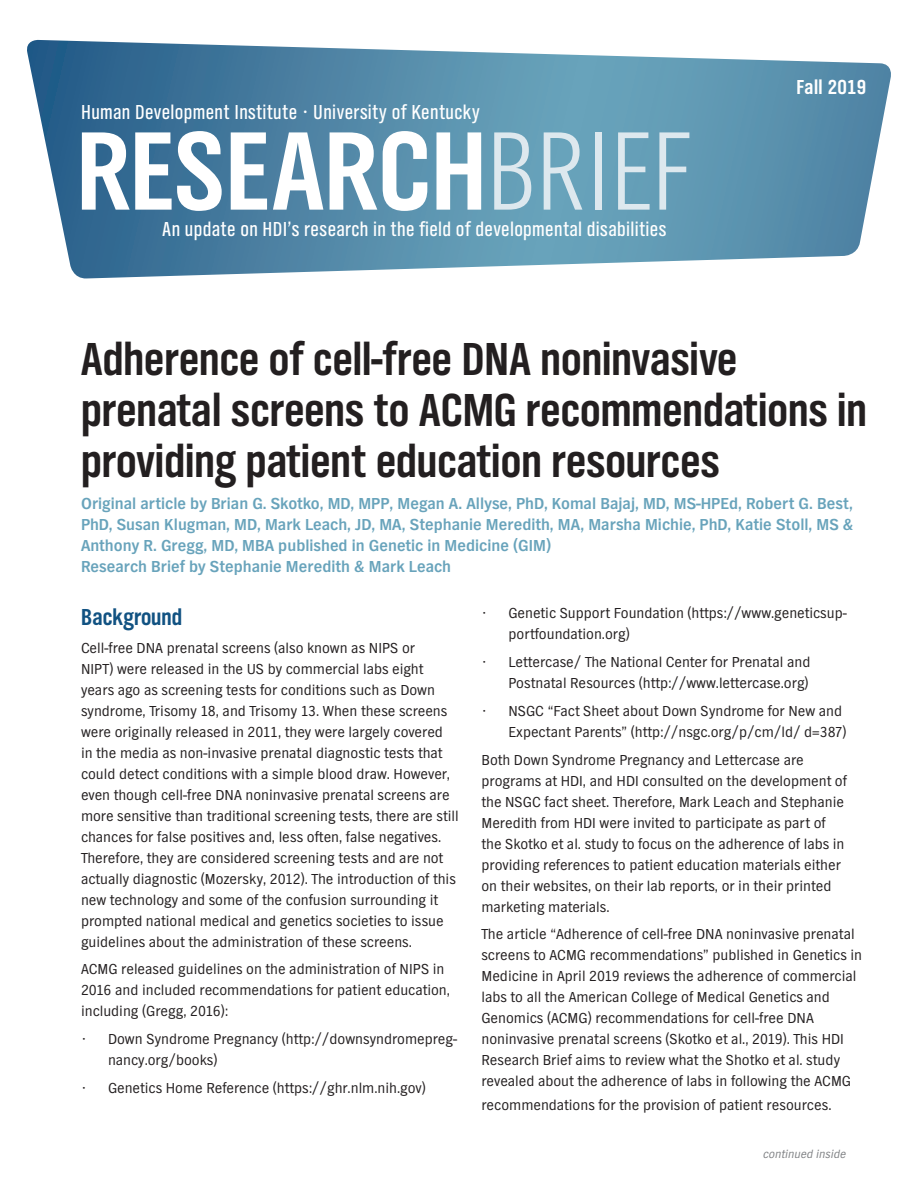
<style>
.page{position:relative;width:918px;height:1188px;background:#fff}
.page>*{position:absolute;margin:0;border:0;box-sizing:border-box;transform-origin:0 0}
.t1{font:700 115.8px "TV Nord Cond EF";color:#fff}
.t2{font:700 48px/51px "TV Nord Cond EF";color:#231f20}
.t3{font:700 24px "TV Nord Cond EF";letter-spacing:.005em;color:#115282}
.t4{font:21px "TV Nord Cond EF";letter-spacing:.015em;color:#fff}
.t5{font:700 21px "TV Nord Cond EF";letter-spacing:.015em;color:#fff}
.t6{font:700 16.5px/21px "TV Nord EF";color:#68a3bb}
.t7{font:15px/21px "TV Nord EF";color:#231f20}
.t8{font:italic 12px "TV Nord EF";color:#808285}
.s1{font-weight:300;color:#dde8ee}
</style>
<div class="page">
<svg style="left:27px;top:40px;width:864px;height:239px;background:#6998b3"></svg>
<h3 class="t4" style="left:81px;top:101px;width:400px">Human Development Institute • University of Kentucky</h3>
<h1 class="t1" style="left:76px;top:108px;width:617px">RESEARCH<span class="s1">BRIEF</span></h1>
<h3 class="t4" style="left:162px;top:218px;width:506px">An update on HDI’s research in the field of developmental disabilities</h3>
<h3 class="t5" style="left:796px;top:76px;width:71px">Fall 2019</h3>
<h2 class="t2" style="left:81px;top:334px;width:787px">Adherence of cell-free DNA noninvasive prenatal screens to ACMG recommendations in providing patient education resources</h2>
<p class="t6" style="left:81px;top:493px;width:774px">Original article by Brian G. Skotko, MD, MPP, Megan A. Allyse, PhD, Komal Bajaj, MD, MS-HPEd, Robert G. Best, PhD, Susan Klugman, MD, Mark Leach, JD, MA, Stephanie Meredith, MA, Marsha Michie, PhD, Katie Stoll, MS &amp; Anthony R. Gregg, MD, MBA published in Genetic in Medicine (GIM)<br>Research Brief by Stephanie Meredith &amp; Mark Leach</p>
<h3 class="t3" style="left:81px;top:604px;width:103px">Background</h3>
<p class="t7" style="left:81px;top:637px;width:379px">Cell-free DNA prenatal screens (also known as NIPS or<br>NIPT) were released in the US by commercial labs eight years ago as screening tests for conditions such as Down syndrome, Trisomy 18, and Trisomy 13. When these screens were originally released in 2011, they were largely covered<br>in the media as non-invasive prenatal diagnostic tests that could detect conditions with a simple blood draw. However, even though cell-free DNA noninvasive prenatal screens are more sensitive than traditional screening tests, there are still chances for false positives and, less often, false negatives.<br>Therefore, they are considered screening tests and are not actually diagnostic (Mozersky, 2012). The introduction of this new technology and some of the confusion surrounding it prompted national medical and genetics societies to issue guidelines about the administration of these screens.</p>
<p class="t7" style="left:81px;top:959px;width:370px">ACMG released guidelines on the administration of NIPS in<br>2016 and included recommendations for patient education, including (Gregg, 2016):</p>
<p class="t7" style="left:108px;top:1029px;width:351px;text-indent:-27px">• Down Syndrome Pregnancy (http://downsyndromepreg&shy;nancy.org/books)</p>
<p class="t7" style="left:81px;top:1077px;width:346px">• Genetics Home Reference (https://ghr.nlm.nih.gov)</p>
<p class="t7" style="left:508px;top:603px;width:340px;text-indent:-27px">• Genetic Support Foundation (https://www.geneticsup&shy;portfoundation.org)</p>
<p class="t7" style="left:482px;top:652px;width:330px;text-align:right">• Lettercase/ The National Center for Prenatal and<br>Postnatal Resources (http://www.lettercase.org)</p>
<p class="t7" style="left:482px;top:700px;width:367px;text-align:right">• NSGC “Fact Sheet about Down Syndrome for New and<br>Expectant Parents” (http://nsgc.org/p/cm/ld/ d=387)</p>
<p class="t7" style="left:482px;top:749px;width:367px">Both Down Syndrome Pregnancy and Lettercase are programs at HDI, and HDI consulted on the development of the NSGC fact sheet. Therefore, Mark Leach and Stephanie Meredith from HDI were invited to participate as part of the Skotko et al. study to focus on the adherence of labs in providing references to patient education materials either on their websites, on their lab reports, or in their printed marketing materials.</p>
<p class="t7" style="left:482px;top:924px;width:382px">The article “Adherence of cell-free DNA noninvasive prenatal screens to ACMG recommendations” published in Genetics in Medicine in April 2019 reviews the adherence of commercial labs to all the American College of Medical Genetics and Genomics (ACMG) recommendations for cell-free DNA noninvasive prenatal screens (Skotko et al., 2019). This HDI Research Brief aims to review what the Shotko et al. study revealed about the adherence of labs in following the ACMG</p>
<p class="t7" style="left:482px;top:1095px;width:352px">recommendations for the provision of patient resources.</p>
<p class="t8" style="left:763px;top:1147px;width:85px">continued inside</p>
</div>
